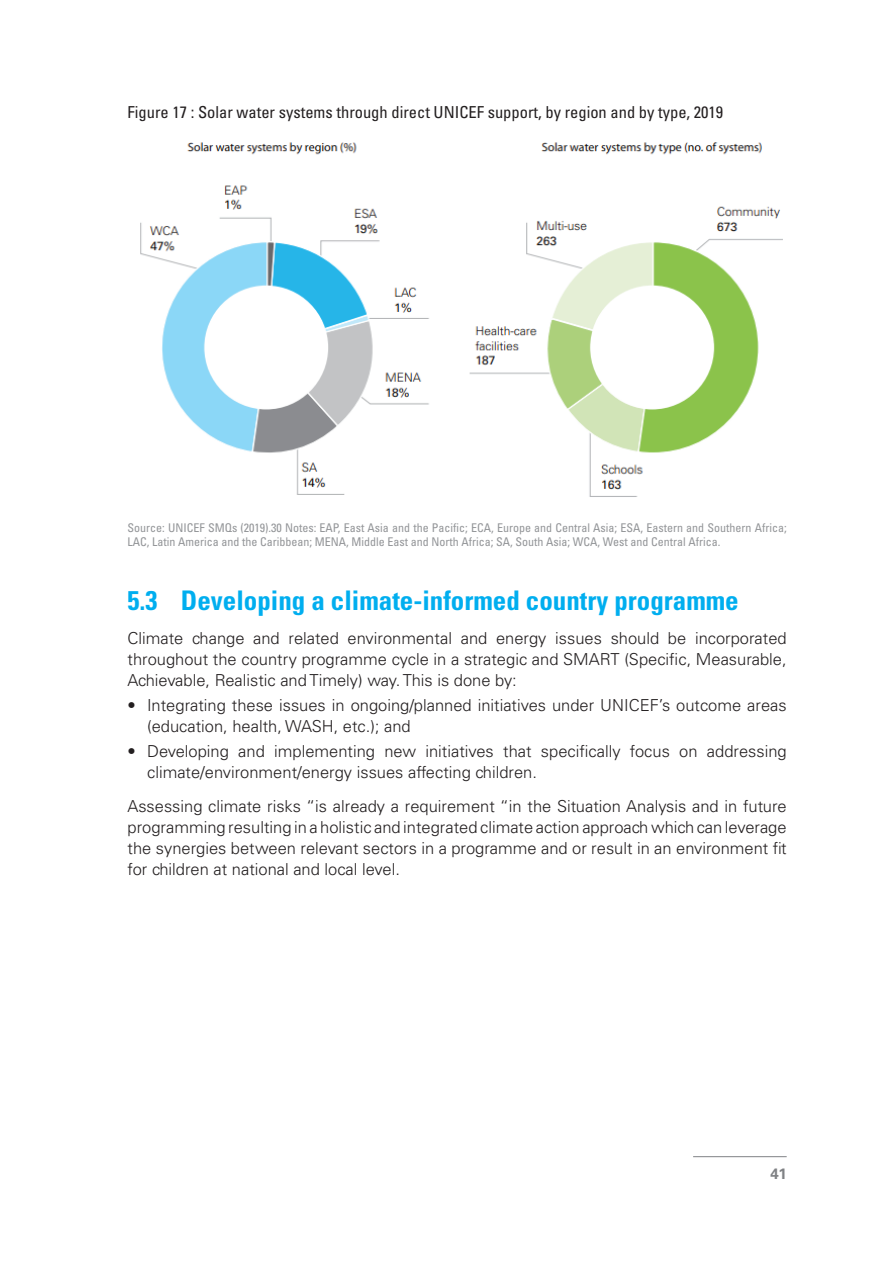
<style>
.page{position:relative;width:893px;height:1263px;background:#fff}
.page>*{position:absolute;margin:0;border:0;box-sizing:border-box;transform-origin:0 0}
.t1{font:700 condensed 27px "Univers LT Std";color:#00aeef}
.t2{font:300 16.5px/21px "Univers LT Std";color:#231f20;text-align:justify}
.t3{font:condensed 16.5px "Univers LT Std";color:#231f20}
.t4{font:700 15px "Univers LT Std";color:#808285}
.t5{font:condensed 12px/14.4px "Univers LT Std";color:#939598}
</style>
<div class="page">
<hr style="left:693px;top:1156px;width:94px;height:1px;background:#808285">
<img style="left:140px;top:142px;width:643px;height:355px">
<p class="t3" style="left:128px;top:102px;width:597px">Figure 17 : Solar water systems through direct UNICEF support, by region and by type, 2019</p>
<p class="t5" style="left:128px;top:520px;width:661px">Source: UNICEF SMQs (2019).30 Notes: EAP, East Asia and the Pacific; ECA, Europe and Central Asia; ESA, Eastern and Southern Africa;<br>LAC, Latin America and the Caribbean; MENA, Middle East and North Africa; SA, South Asia; WCA, West and Central Africa.</p>
<h1 class="t1" style="left:128px;top:584px;width:613px">5.3 Developing a climate-informed country programme</h1>
<p class="t2" style="left:128px;top:628px;width:661px">Climate change and related environmental and energy issues should be incorporated throughout the country programme cycle in a strategic and SMART (Specific, Measurable, Achievable, Realistic and Timely) way. This is done by:</p>
<p class="t2" style="left:147px;top:695px;width:641px;text-indent:-20px">• Integrating these issues in ongoing/planned initiatives under UNICEF’s outcome areas (education, health, WASH, etc.); and</p>
<p class="t2" style="left:147px;top:741px;width:641px;text-indent:-20px">• Developing and implementing new initiatives that specifically focus on addressing climate/environment/energy issues affecting children.</p>
<p class="t2" style="left:128px;top:796px;width:661px">Assessing climate risks “is already a requirement “in the Situation Analysis and in future programming resulting in a holistic and integrated climate action approach which can leverage the synergies between relevant sectors in a programme and or result in an environment fit for children at national and local level.</p>
<p class="t4" style="left:770px;top:1165px;width:18px">41</p>
</div>
